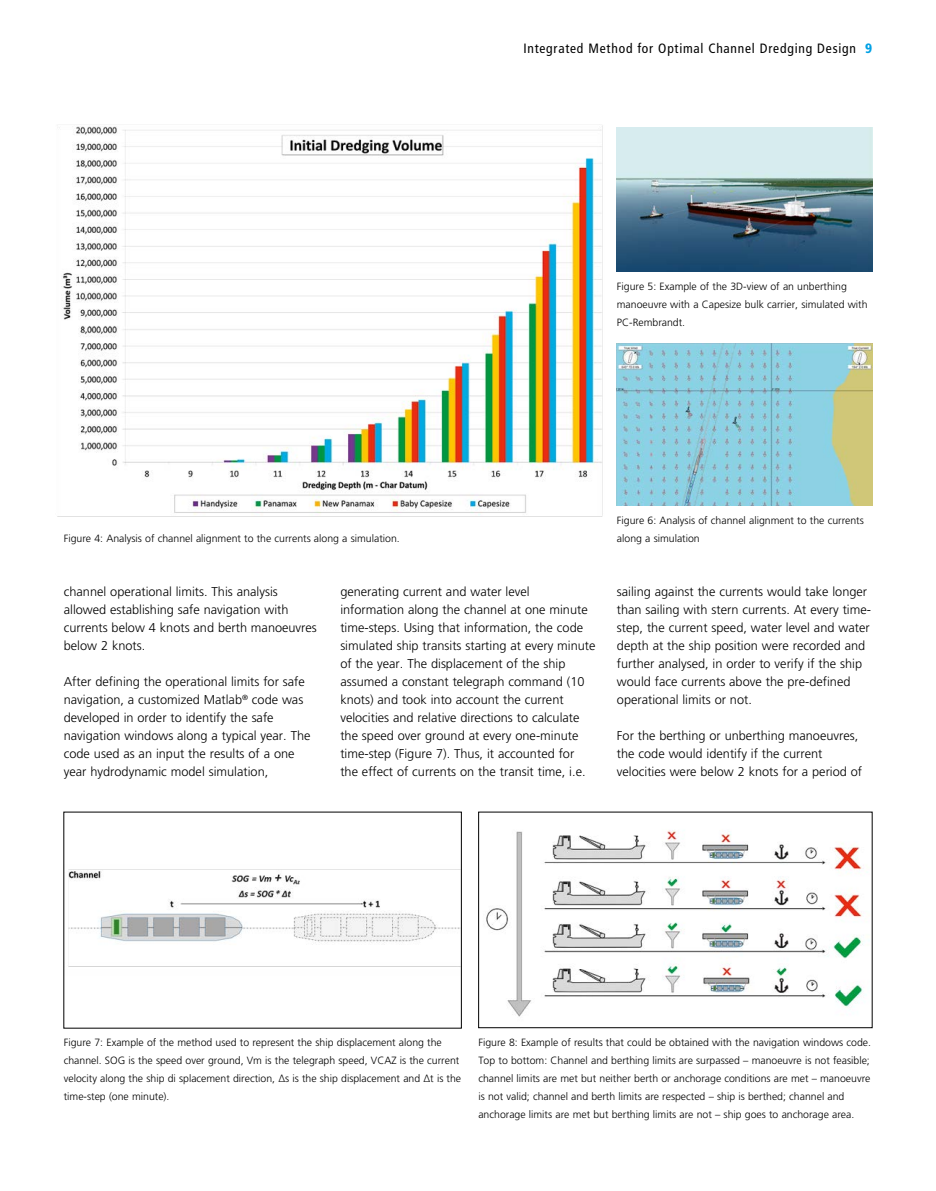
<style>
.page{position:relative;width:936px;height:1191px;background:#fff}
.page>*{position:absolute;margin:0;border:0;box-sizing:border-box;transform-origin:0 0}
.t1{font:condensed 13.5px "Frutiger LT Std";letter-spacing:.06em;color:#000}
.t2{font:300 12.75px/18px "Frutiger LT Std";color:#000}
.t3{font:300 10.5px/18px "Frutiger LT Std";color:#000}
.s1{font-weight:900;color:#00a1e5}
</style>
<div class="page">
<img style="left:59px;top:125px;width:544px;height:391px">
<img style="left:617px;top:128px;width:255px;height:144px">
<img style="left:617px;top:344px;width:255px;height:162px">
<img style="left:68px;top:869px;width:391px;height:98px">
<img style="left:486px;top:830px;width:382px;height:187px">
<div style="left:478px;top:812px;width:394px;height:216px;border:1px solid #000"></div>
<p class="t1" style="left:523px;top:40px;width:350px">Integrated Method for Optimal Channel Dredging Design <span class="s1">9</span></p>
<p class="t3" style="left:64px;top:529px;width:337px">Figure 4: Analysis of channel alignment to the currents along a simulation.</p>
<p class="t3" style="left:617px;top:277px;width:252px">Figure 5: Example of the 3D-view of an unberthing manoeuvre with a Capesize bulk carrier, simulated with<br>PC-Rembrandt.</p>
<p class="t3" style="left:617px;top:511px;width:248px">Figure 6: Analysis of channel alignment to the currents along a simulation</p>
<p class="t2" style="left:64px;top:582px;width:254px">channel operational limits. This analysis allowed establishing safe navigation with currents below 4 knots and berth manoeuvres below 2 knots.</p>
<p class="t2" style="left:64px;top:672px;width:248px">After defining the operational limits for safe navigation, a customized Matlab<sup>®</sup> code was developed in order to identify the safe navigation windows along a typical year. The code used as an input the results of a one year hydrodynamic model simulation,</p>
<p class="t2" style="left:340px;top:582px;width:257px">generating current and water level information along the channel at one minute time-steps. Using that information, the code simulated ship transits starting at every minute of the year. The displacement of the ship assumed a constant telegraph command (10 knots) and took into account the current velocities and relative directions to calculate the speed over ground at every one-minute time-step (Figure 7). Thus, it accounted for<br>the effect of currents on the transit time, i.e.</p>
<p class="t2" style="left:617px;top:582px;width:255px">sailing against the currents would take longer than sailing with stern currents. At every time&shy;step, the current speed, water level and water depth at the ship position were recorded and further analysed, in order to verify if the ship would face currents above the pre-defined operational limits or not.</p>
<p class="t2" style="left:617px;top:726px;width:247px">For the berthing or unberthing manoeuvres, the code would identify if the current velocities were below 2 knots for a period of</p>
<p class="t3" style="left:64px;top:1033px;width:399px">Figure 7: Example of the method used to represent the ship displacement along the channel. SOG is the speed over ground, Vm is the telegraph speed, VCAZ is the current velocity along the ship di splacement direction, Δs is the ship displacement and Δt is the time-step (one minute).</p>
<p class="t3" style="left:478px;top:1033px;width:394px">Figure 8: Example of results that could be obtained with the navigation windows code.<br>Top to bottom: Channel and berthing limits are surpassed – manoeuvre is not feasible; channel limits are met but neither berth or anchorage conditions are met – manoeuvre is not valid; channel and berth limits are respected – ship is berthed; channel and anchorage limits are met but berthing limits are not – ship goes to anchorage area.</p>
</div>
